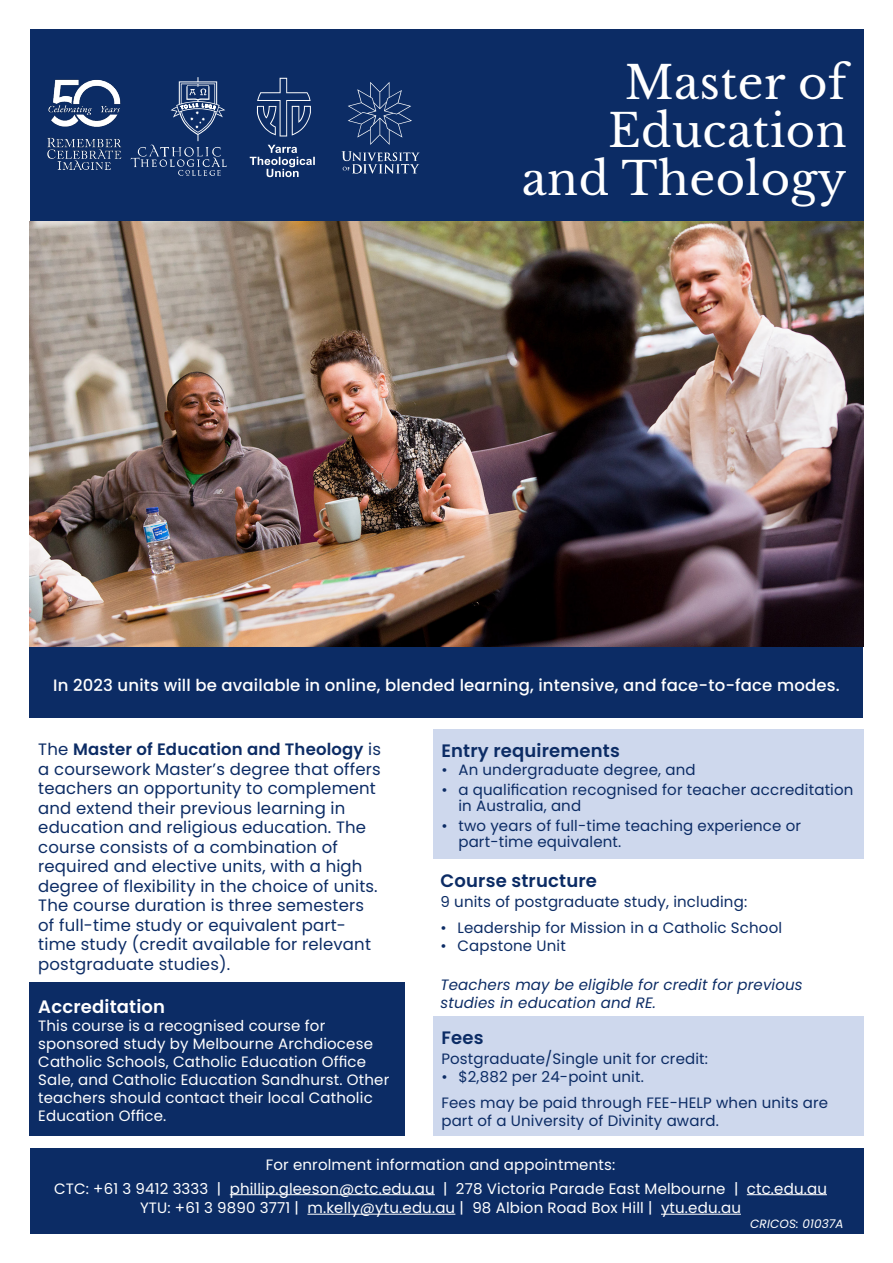
<style>
.page{position:relative;width:893px;height:1263px;background:#fff}
.page>*{position:absolute;margin:0;border:0;box-sizing:border-box;transform-origin:0 0}
.t1{font:45px/48px "Libre Baskerville";letter-spacing:.01em;color:#fff;text-align:center}
.Course_title{font:600 18px "Poppins";letter-spacing:.01em;color:#0c2c65}
.t2{font:600 18px "Poppins";letter-spacing:.01em;color:#fff}
.t3{font:16.5px/19.5px "Poppins";letter-spacing:.01em;color:#0c2c65}
.t4{font:500 16.5px "Poppins";letter-spacing:.01em;color:#fff}
.t5{font:15px/18px "Poppins";letter-spacing:.01em;color:#fff;text-align:center}
.Bullet{font:15px/16.5px "Poppins";letter-spacing:.01em;color:#0c2c65}
.t6{font:italic 15px/18px "Poppins";letter-spacing:.01em;color:#0c2c65}
.t7{font:italic 12px "Poppins";letter-spacing:.01em;color:#fff}
.s1{font-weight:600}
</style>
<div class="page">
<div style="left:30px;top:30px;width:833px;height:191px;background:#0c2c65"></div>
<div style="left:30px;top:1148px;width:833px;height:85px;background:#0c2c65"></div>
<hr style="left:230px;top:1194px;width:205px;height:1px;background:#fff">
<hr style="left:747px;top:1194px;width:80px;height:1px;background:#fff">
<hr style="left:307px;top:1214px;width:148px;height:1px;background:#fff">
<hr style="left:661px;top:1214px;width:80px;height:1px;background:#fff">
<div style="left:433px;top:729px;width:430px;height:130px;background:#ced8ed"></div>
<div style="left:30px;top:646px;width:833px;height:71px;background:#0c2c65"></div>
<svg style="left:257px;top:78px;width:54px;height:58px"></svg>
<svg style="left:250px;top:145px;width:65px;height:32px"></svg>
<svg style="left:348px;top:82px;width:64px;height:63px"></svg>
<svg style="left:341px;top:151px;width:79px;height:23px"></svg>
<svg style="left:131px;top:77px;width:96px;height:99px"></svg>
<div style="left:30px;top:982px;width:375px;height:153px;background:#0c2c65"></div>
<div style="left:433px;top:1016px;width:430px;height:119px;background:#ced8ed"></div>
<img style="left:30px;top:221px;width:833px;height:425px">
<img style="left:47px;top:79px;width:84px;height:91px">
<p class="t1" style="left:608px;top:59px;width:240px">Master of<br>Education</p>
<p class="t1" style="left:522px;top:155px;width:326px">and Theology</p>
<p class="t4" style="left:53px;top:675px;width:788px">In 2023 units will be available in online, blended learning, intensive, and face-to-face modes.</p>
<p class="t3" style="left:38px;top:740px;width:344px">The <span class="s1">Master of Education and Theology</span> is a coursework Master’s degree that offers teachers an opportunity to complement and extend their previous learning in education and religious education. The course consists of a combination of required and elective units, with a high degree of flexibility in the choice of units.<br>The course duration is three semesters of full-time study or equivalent part&shy;time study (credit available for relevant postgraduate studies).</p>
<p class="Course_title" style="left:441px;top:740px;width:180px">Entry requirements</p>
<p class="Bullet" style="left:441px;top:762px;width:256px">• An undergraduate degree, and</p>
<p class="Bullet" style="left:458px;top:781px;width:397px;text-indent:-17px">• a qualification recognised for teacher accreditation in Australia, and</p>
<p class="Bullet" style="left:458px;top:817px;width:344px;text-indent:-17px">• two years of full-time teaching experience or part-time equivalent.</p>
<p class="Course_title" style="left:441px;top:870px;width:158px">Course structure</p>
<p class="Bullet" style="left:441px;top:893px;width:308px">9 units of postgraduate study, including:</p>
<p class="Bullet" style="left:441px;top:920px;width:343px">• Leadership for Mission in a Catholic School</p>
<p class="Bullet" style="left:441px;top:938px;width:127px">• Capstone Unit</p>
<p class="t6" style="left:441px;top:976px;width:364px">Teachers may be eligible for credit for previous studies in education and RE.</p>
<p class="t2" style="left:38px;top:996px;width:128px">Accreditation</p>
<p class="t5" style="left:38px;top:1017px;width:352px;text-align:left">This course is a recognised course for sponsored study by Melbourne Archdiocese Catholic Schools, Catholic Education Office Sale, and Catholic Education Sandhurst. Other teachers should contact their local Catholic Education Office.</p>
<p class="Course_title" style="left:441px;top:1027px;width:44px">Fees</p>
<p class="Bullet" style="left:441px;top:1050px;width:268px">Postgraduate/Single unit for credit:</p>
<p class="Bullet" style="left:441px;top:1068px;width:204px">• $2,882 per 24-point unit.</p>
<p class="Bullet" style="left:441px;top:1094px;width:388px;line-height:18px">Fees may be paid through FEE-HELP when units are part of a University of Divinity award.</p>
<p class="t5" style="left:266px;top:1155px;width:351px">For enrolment information and appointments:</p>
<p class="t5" style="left:54px;top:1178px;width:774px;line-height:19.5px">CTC: +61 3 9412 3333 | phillip.gleeson@ctc.edu.au | 278 Victoria Parade East Melbourne | ctc.edu.au<br>YTU: +61 3 9890 3771 | m.kelly@ytu.edu.au | 98 Albion Road Box Hill | ytu.edu.au</p>
<p class="t7" style="left:750px;top:1216px;width:95px">CRICOS: 01037A</p>
</div>
